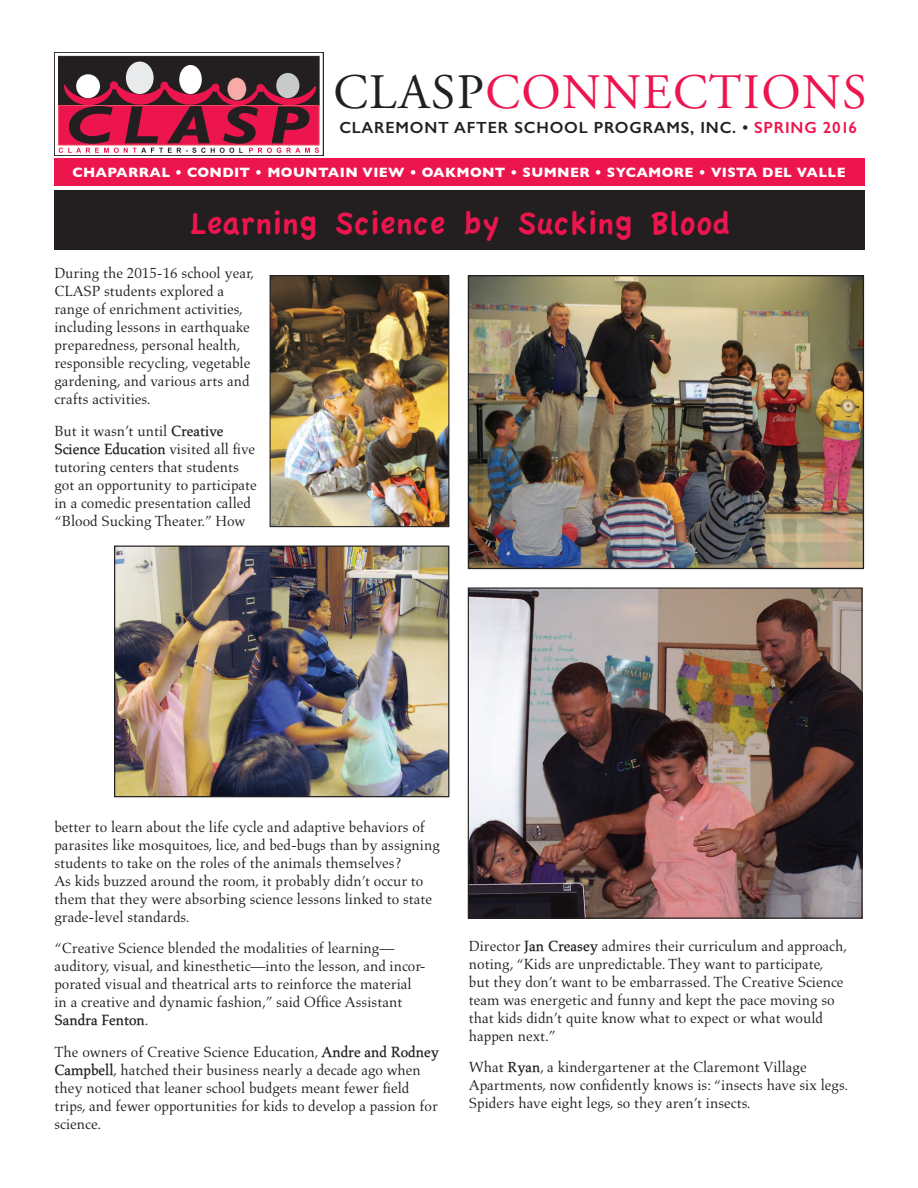
<style>
.page{position:relative;width:918px;height:1188px;background:#fff}
.page>*{position:absolute;margin:0;border:0;box-sizing:border-box;transform-origin:0 0}
.t1{font:49.5px "Adobe Garamond Pro";letter-spacing:.03em;color:#ed154e}
.t2{font:34.5px "Apple Casual";color:#ed154e}
.t3{font:600 16.2px "Gill Sans";letter-spacing:.05em;color:#231f20}
.t4{font:15px/18px "Aldus";color:#231f20}
.t5{font:700 13.8px "Gill Sans";letter-spacing:.025em;color:#fff}
.s1{color:#231f20}
.s2{color:#ed154e}
.s3{font-weight:700}
.s4{font-weight:700;font-size:14.7px}
</style>
<div class="page">
<div style="left:54px;top:190px;width:811px;height:60px;background:#231f20"></div>
<svg style="left:54px;top:52px;width:269px;height:104px"></svg>
<div style="left:54px;top:52px;width:270px;height:104px;border:1px solid #231f20"></div>
<div style="left:58px;top:56px;width:261px;height:50px;background:#231f20"></div>
<svg style="left:76px;top:74px;width:24px;height:24px"></svg>
<div style="left:126px;top:62px;width:28px;height:32px;background:#e9eaeb;border-radius:50%"></div>
<div style="left:179px;top:65px;width:23px;height:29px;background:#fff;border-radius:50%"></div>
<div style="left:276px;top:73px;width:23px;height:25px;background:#c9cacc;border-radius:50%"></div>
<svg style="left:59px;top:77px;width:260px;height:76px"></svg>
<div style="left:110px;top:81px;width:8px;height:8px;background:#ed154e;border-radius:50%"></div>
<div style="left:160px;top:82px;width:9px;height:8px;background:#ed154e;border-radius:50%"></div>
<div style="left:211px;top:84px;width:9px;height:8px;background:#ed154e;border-radius:50%"></div>
<div style="left:256px;top:84px;width:9px;height:8px;background:#ed154e;border-radius:50%"></div>
<div style="left:54px;top:158px;width:811px;height:28px;background:#ed154e"></div>
<img style="left:470px;top:589px;width:391px;height:328px">
<div style="left:468px;top:587px;width:395px;height:332px;border:1px solid #231f20"></div>
<img style="left:470px;top:277px;width:392px;height:290px">
<div style="left:468px;top:275px;width:396px;height:294px;border:1px solid #231f20"></div>
<img style="left:272px;top:277px;width:175px;height:248px">
<div style="left:270px;top:275px;width:179px;height:252px;border:1px solid #231f20"></div>
<img style="left:116px;top:548px;width:331px;height:247px">
<div style="left:114px;top:546px;width:335px;height:251px;border:1px solid #231f20"></div>
<h1 class="t1" style="left:333px;top:62px;width:535px"><span class="s1">CLASP</span>CONNECTIONS</h1>
<p class="t3" style="left:339px;top:117px;width:519px">CLAREMONT AFTER SCHOOL PROGRAMS, INC. • <span class="s2">SPRING 2016</span></p>
<p class="t5" style="left:72px;top:161px;width:775px">CHAPARRAL • CONDIT • MOUNTAIN VIEW • OAKMONT • SUMNER • SYCAMORE • VISTA DEL VALLE</p>
<h2 class="t2" style="left:190px;top:205px;width:542px">Learning Science by Sucking Blood</h2>
<p class="t4" style="left:54px;top:264px;width:201px">During the 2015-16 school year,<br>CLASP students explored a range of enrichment activities, including lessons in earthquake preparedness, personal health, responsible recycling, vegetable gardening, and various arts and crafts activities.</p>
<p class="t4" style="left:54px;top:422px;width:204px">But it wasn’t until <span class="s3">Creative<br>Science Education</span> visited all five tutoring centers that students got an opportunity to participate in a comedic presentation called “Blood Sucking Theater.” How</p>
<p class="t4" style="left:54px;top:818px;width:387px">better to learn about the life cycle and adaptive behaviors of parasites like mosquitoes, lice, and bed-bugs than by assigning students to take on the roles of the animals themselves?<br>As kids buzzed around the room, it probably didn’t occur to them that they were absorbing science lessons linked to state grade-level standards.</p>
<p class="t4" style="left:54px;top:939px;width:373px">“Creative Science blended the modalities of learning— auditory, visual, and kinesthetic—into the lesson, and incor&shy;porated visual and theatrical arts to reinforce the material in a creative and dynamic fashion,” said Office Assistant <span class="s3">Sandra Fenton</span>.</p>
<p class="t4" style="left:54px;top:1043px;width:386px">The owners of Creative Science Education, <span class="s3">Andre and Rodney Campbell</span>, hatched their business nearly a decade ago when they noticed that leaner school budgets meant fewer field trips, and fewer opportunities for kids to develop a passion for science.</p>
<p class="t4" style="left:469px;top:937px;width:380px">Director <span class="s3">Jan Creasey</span> admires their curriculum and approach, noting, “Kids are unpredictable. They want to participate, but they don’t want to be embarrassed. The Creative Science team was energetic and funny and kept the pace moving so that kids didn’t quite know what to expect or what would happen next.”</p>
<p class="t4" style="left:469px;top:1058px;width:381px">What <span class="s4">Ryan</span>, a kindergartener at the Claremont Village<br>Apartments, now confidently knows is: “insects have six legs.<br>Spiders have eight legs, so they aren’t insects.</p>
</div>
